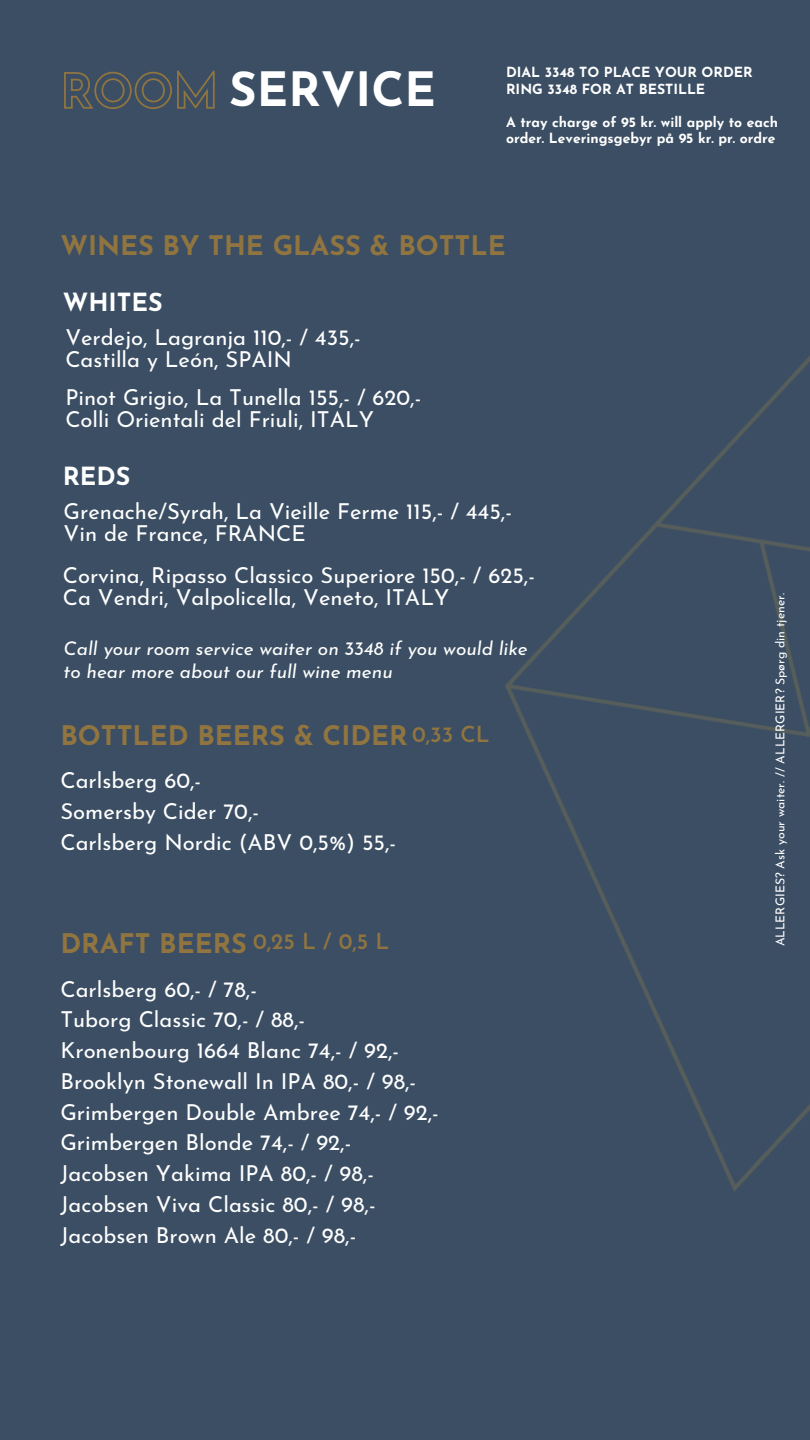
<style>
.page{position:relative;width:810px;height:1440px;background:#3b4e63}
.page>*{position:absolute;margin:0;border:0;box-sizing:border-box;transform-origin:0 0}
.t1{font:700 47.3px "Josefin Sans";color:#fff}
.t2{font:700 27px "Josefin Sans";color:#917540}
.t3{font:700 25px "Josefin Sans";color:#fff}
.t4{font:22px/30.8px "Josefin Sans";color:#fff}
.t5{font:600 22px "Josefin Sans";color:#917540}
.t6{font:italic 19px/23.2px "Josefin Sans";color:#fff}
.t7{font:700 14px/16.5px "Josefin Sans";color:#fff}
.t8{font:12.3px "Josefin Sans";color:#fff}
</style>
<div class="page">
<img style="left:505px;top:356px;width:305px;height:835px">
<svg style="left:64px;top:70px;width:151px;height:39px"></svg>
<h4 class="t1" style="left:229px;top:70px;width:208px">SERVICE</h4>
<h2 class="t7" style="left:506px;top:66px;width:248px">DIAL 3348 TO PLACE YOUR ORDER<br>RING 3348 FOR AT BESTILLE</h2>
<h2 class="t7" style="left:506px;top:115px;width:274px">A tray charge of 95 kr. will apply to each order. Leveringsgebyr på 95 kr. pr. ordre</h2>
<p class="t2" style="left:60px;top:235px;width:447px">WINES BY THE GLASS &amp; BOTTLE</p>
<h4 class="t3" style="left:63px;top:292px;width:102px">WHITES</h4>
<h6 class="t4" style="left:65px;top:328px;width:297px;line-height:21.8px">Verdejo, Lagranja 110,- / 435,-<br>Castilla y León, SPAIN</h6>
<p class="t4" style="left:65px;top:389px;width:358px;line-height:21.8px">Pinot Grigio, La Tunella 155,- / 620,-<br>Colli Orientali del Friuli, ITALY</p>
<h2 class="t3" style="left:63px;top:466px;width:69px">REDS</h2>
<p class="t4" style="left:64px;top:502px;width:450px;line-height:21.8px">Grenache/Syrah, La Vieille Ferme 115,- / 445,-<br>Vin de France, FRANCE</p>
<h4 class="t4" style="left:63px;top:567px;width:474px;line-height:21.8px">Corvina, Ripasso Classico Superiore 150,- / 625,-<br>Ca Vendri, Valpolicella, Veneto, ITALY</h4>
<h4 class="t6" style="left:64px;top:639px;width:466px">Call your room service waiter on 3348 if you would like to hear more about our full wine menu</h4>
<h5 class="t2" style="left:60px;top:725px;width:349px">BOTTLED BEERS &amp; CIDER</h5>
<h2 class="t5" style="left:412px;top:726px;width:79px">0,33 CL</h2>
<h3 class="t4" style="left:60px;top:768px;width:337px">Carlsberg 60,-<br>Somersby Cider 70,-<br>Carlsberg Nordic (ABV 0,5%) 55,-</h3>
<h4 class="t2" style="left:60px;top:933px;width:188px">DRAFT BEERS</h4>
<h2 class="t4" style="left:60px;top:976px;width:380px">Carlsberg 60,- / 78,-<br>Tuborg Classic 70,- / 88,-<br>Kronenbourg 1664 Blanc 74,- / 92,-<br>Brooklyn Stonewall In IPA 80,- / 98,-<br>Grimbergen Double Ambree 74,- / 92,-<br>Grimbergen Blonde 74,- / 92,-<br>Jacobsen Yakima IPA 80,- / 98,-<br>Jacobsen Viva Classic 80,- / 98,-<br>Jacobsen Brown Ale 80,- / 98,-</h2>
<h3 class="t5" style="left:253px;top:933px;width:138px">0,25 L / 0,5 L</h3>
<h1 class="t8" style="left:775px;top:946px;width:355px;rotate:-90deg">ALLERGIES? Ask your waiter. // ALLERGIER? Spørg din tjener.</h1>
</div>
